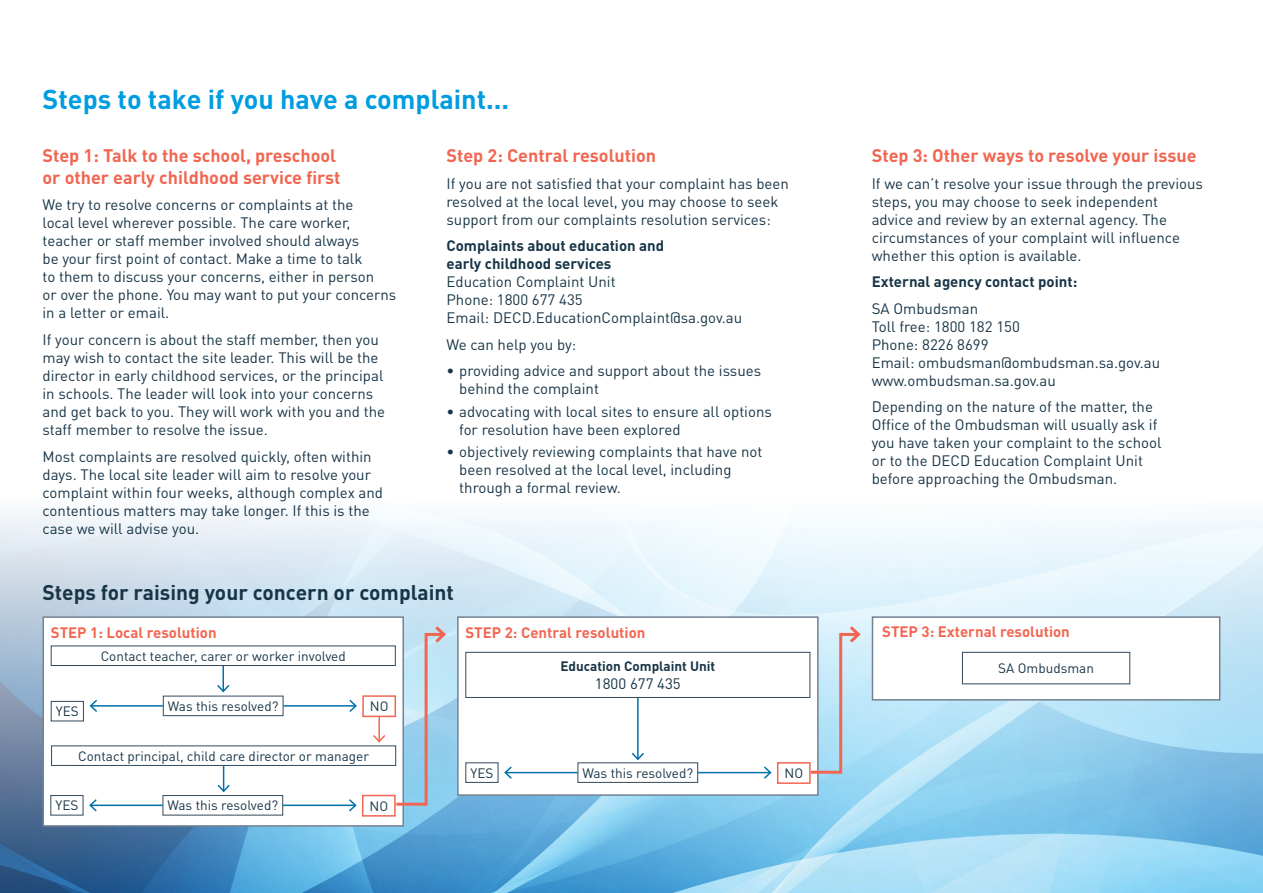
<style>
.page{position:relative;width:1263px;height:893px;background:#fff}
.page>*{position:absolute;margin:0;border:0;box-sizing:border-box;transform-origin:0 0}
.t1{font:700 27px "DIN Pro";color:#009de1}
.t2{font:700 21px "DIN Pro";color:#183547}
.t3{font:700 18px/21.6px "DIN Pro";color:#f26651}
.t4{font:15px/18px "DIN Pro";color:#183547}
.t5{font:700 15px/18px "DIN Pro";color:#183547}
.t6{font:700 15px "DIN Pro";color:#f26651}
.t7{font:13.5px "DIN Pro";color:#183547}
.t8{font:700 13.5px "DIN Pro";color:#183547}
</style>
<div class="page">
<img style="left:0;top:512px;width:1263px;height:381px">
<div style="left:43px;top:616px;width:361px;height:211px;background:#fff;border:2px solid #748292"></div>
<div style="left:51px;top:646px;width:345px;height:20px;border:1px solid #33495c"></div>
<div style="left:51px;top:701px;width:33px;height:20px;border:1px solid #33495c"></div>
<div style="left:362px;top:695px;width:34px;height:22px;border:2px solid #f26651"></div>
<div style="left:163px;top:696px;width:120px;height:20px;border:1px solid #33495c"></div>
<hr style="left:91px;top:705px;width:72px;height:2px;background:#0071aa">
<svg style="left:89px;top:699px;width:10px;height:13px"></svg>
<hr style="left:283px;top:705px;width:73px;height:2px;background:#0071aa">
<svg style="left:348px;top:699px;width:9px;height:13px"></svg>
<hr style="left:378px;top:716px;width:2px;height:25px;background:#f26651">
<svg style="left:373px;top:733px;width:13px;height:10px"></svg>
<div style="left:50px;top:795px;width:33px;height:20px;border:1px solid #33495c"></div>
<div style="left:362px;top:795px;width:34px;height:22px;border:2px solid #f26651"></div>
<div style="left:163px;top:795px;width:120px;height:20px;border:1px solid #33495c"></div>
<hr style="left:90px;top:805px;width:73px;height:1px;background:#0071aa">
<svg style="left:89px;top:799px;width:9px;height:13px"></svg>
<hr style="left:283px;top:805px;width:72px;height:1px;background:#0071aa">
<svg style="left:347px;top:799px;width:10px;height:13px"></svg>
<div style="left:457px;top:616px;width:362px;height:180px;background:#fff;border:2px solid #748292"></div>
<div style="left:465px;top:652px;width:345px;height:46px;border:1px solid #33495c"></div>
<hr style="left:637px;top:698px;width:2px;height:61px;background:#0071aa">
<svg style="left:631px;top:751px;width:13px;height:10px"></svg>
<div style="left:465px;top:762px;width:33px;height:21px;border:1px solid #33495c"></div>
<div style="left:777px;top:762px;width:34px;height:22px;border:2px solid #f26651"></div>
<div style="left:577px;top:762px;width:121px;height:21px;border:1px solid #33495c"></div>
<hr style="left:505px;top:772px;width:73px;height:1px;background:#0071aa">
<svg style="left:504px;top:766px;width:9px;height:13px"></svg>
<hr style="left:698px;top:772px;width:72px;height:1px;background:#0071aa">
<svg style="left:762px;top:766px;width:10px;height:13px"></svg>
<div style="left:872px;top:616px;width:348px;height:85px;background:#fff;border:2px solid #748292"></div>
<div style="left:962px;top:652px;width:168px;height:32px;border:1px solid #33495c"></div>
<svg style="left:393px;top:623px;width:55px;height:184px;background:#bad4e5"></svg>
<svg style="left:808px;top:623px;width:55px;height:152px;background:#c9dde9"></svg>
<div style="left:51px;top:745px;width:345px;height:21px;border:1px solid #33495c"></div>
<svg style="left:217px;top:766px;width:13px;height:27px"></svg>
<hr style="left:222px;top:666px;width:2px;height:25px;background:#0071aa">
<svg style="left:217px;top:683px;width:13px;height:10px"></svg>
<h1 class="t1" style="left:43px;top:80px;width:468px">Steps to take if you have a complaint...</h1>
<p class="t3" style="left:43px;top:144px;width:299px">Step 1: Talk to the school, preschool or other early childhood service first</p>
<p class="t4" style="left:43px;top:195px;width:355px">We try to resolve concerns or complaints at the<br>local level wherever possible. The care worker, teacher or staff member involved should always<br>be your first point of contact. Make a time to talk<br>to them to discuss your concerns, either in person<br>or over the phone. You may want to put your concerns in a letter or email.</p>
<p class="t4" style="left:43px;top:330px;width:344px">If your concern is about the staff member, then you may wish to contact the site leader. This will be the director in early childhood services, or the principal in schools. The leader will look into your concerns and get back to you. They will work with you and the staff member to resolve the issue.</p>
<p class="t4" style="left:43px;top:446px;width:342px">Most complaints are resolved quickly, often within days. The local site leader will aim to resolve your complaint within four weeks, although complex and contentious matters may take longer. If this is the case we will advise you.</p>
<p class="t3" style="left:446px;top:144px;width:211px">Step 2: Central resolution</p>
<p class="t4" style="left:446px;top:174px;width:344px">If you are not satisfied that your complaint has been resolved at the local level, you may choose to seek support from our complaints resolution services:</p>
<p class="t5" style="left:446px;top:236px;width:219px">Complaints about education and early childhood services</p>
<p class="t4" style="left:446px;top:272px;width:297px">Education Complaint Unit<br>Phone: 1800 677 435<br>Email: DECD.EducationComplaint@sa.gov.au</p>
<p class="t4" style="left:446px;top:335px;width:131px">We can help you by:</p>
<p class="t4" style="left:459px;top:361px;width:303px;text-indent:-13px">• providing advice and support about the issues behind the complaint</p>
<p class="t4" style="left:459px;top:402px;width:314px;text-indent:-13px">• advocating with local sites to ensure all options for resolution have been explored</p>
<p class="t4" style="left:459px;top:442px;width:305px;text-indent:-13px">• objectively reviewing complaints that have not been resolved at the local level, including through a formal review.</p>
<h2 class="t2" style="left:43px;top:578px;width:413px">Steps for raising your concern or complaint</h2>
<p class="t6" style="left:51px;top:622px;width:167px">STEP 1: Local resolution</p>
<p class="t7" style="left:101px;top:647px;width:247px">Contact teacher, carer or worker involved</p>
<p class="t7" style="left:56px;top:702px;width:24px">YES</p>
<p class="t7" style="left:168px;top:697px;width:112px">Was this resolved?</p>
<p class="t7" style="left:370px;top:697px;width:20px">NO</p>
<p class="t6" style="left:465px;top:622px;width:181px">STEP 2: Central resolution</p>
<p class="t8" style="left:560px;top:657px;width:157px">Education Complaint Unit</p>
<p class="t4" style="left:595px;top:674px;width:87px">1800 677 435</p>
<p class="t7" style="left:78px;top:747px;width:292px">Contact principal, child care director or manager</p>
<p class="t7" style="left:55px;top:796px;width:24px">YES</p>
<p class="t7" style="left:168px;top:796px;width:112px">Was this resolved?</p>
<p class="t7" style="left:369px;top:797px;width:20px">NO</p>
<p class="t7" style="left:470px;top:764px;width:24px">YES</p>
<p class="t7" style="left:582px;top:764px;width:112px">Was this resolved?</p>
<p class="t7" style="left:784px;top:764px;width:20px">NO</p>
<p class="t3" style="left:872px;top:144px;width:326px">Step 3: Other ways to resolve your issue</p>
<p class="t4" style="left:872px;top:174px;width:333px">If we can’t resolve your issue through the previous steps, you may choose to seek independent advice and review by an external agency. The circumstances of your complaint will influence whether this option is available.</p>
<p class="t5" style="left:872px;top:272px;width:207px">External agency contact point:</p>
<p class="t4" style="left:872px;top:299px;width:290px">SA Ombudsman<br>Toll free: 1800 182 150<br>Phone: 8226 8699<br>Email: ombudsman@ombudsman.sa.gov.au www.ombudsman.sa.gov.au</p>
<p class="t4" style="left:872px;top:397px;width:291px">Depending on the nature of the matter, the Office of the Ombudsman will usually ask if you have taken your complaint to the school or to the DECD Education Complaint Unit before approaching the Ombudsman.</p>
<p class="t6" style="left:882px;top:622px;width:189px">STEP 3: External resolution</p>
<p class="t7" style="left:998px;top:659px;width:97px">SA Ombudsman</p>
</div>
